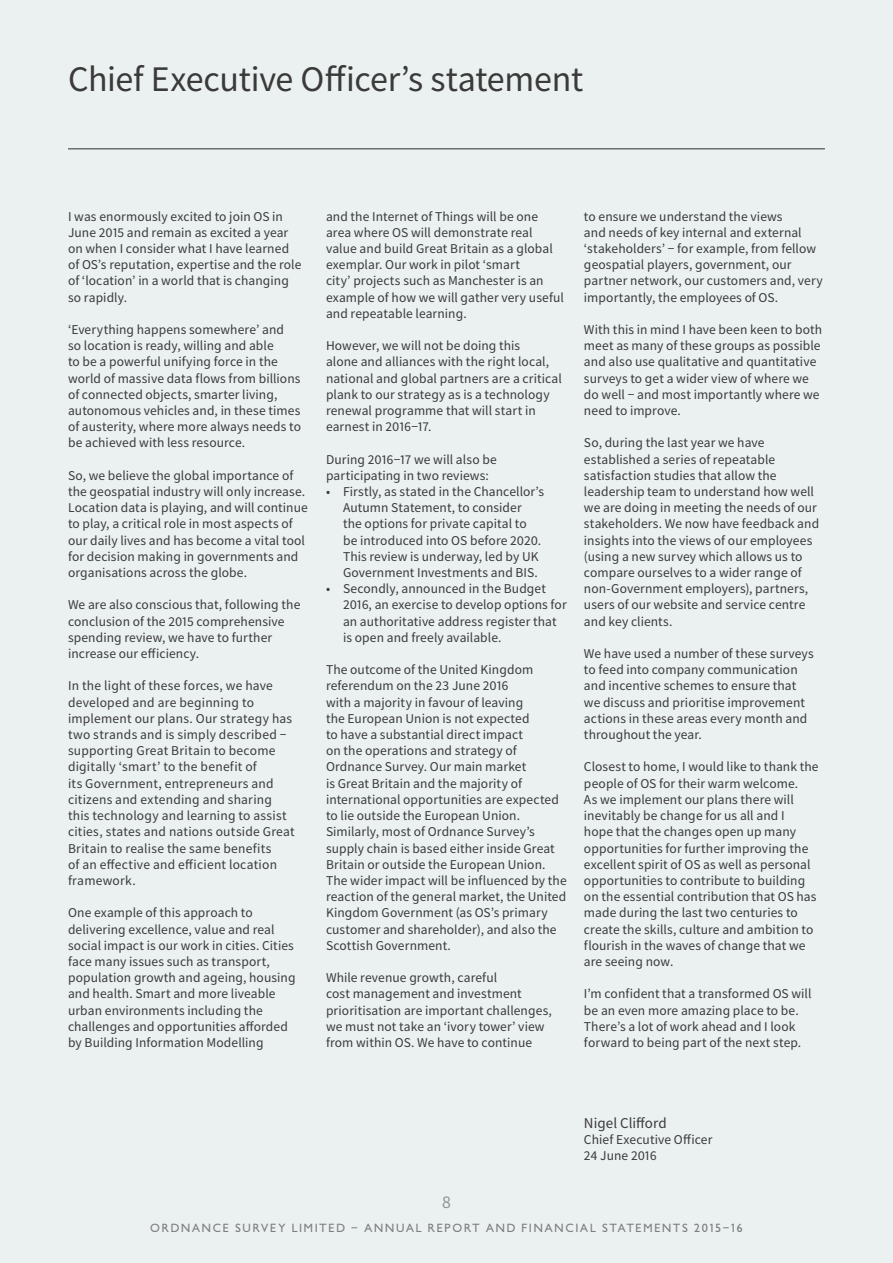
<style>
.page{position:relative;width:893px;height:1263px;background:#ebf0f1}
.page>*{position:absolute;margin:0;border:0;box-sizing:border-box;transform-origin:0 0}
.t1{font:36px "Source Sans Pro";letter-spacing:-.01em;color:#3a3a39}
.t2{font:18px "Source Sans Pro";color:#939494}
.Subhead_4{font:15px "Source Sans Pro";color:#3a3a39}
.Accounts_left{font:13.5px/16.2px "Source Sans Pro";letter-spacing:.01em;color:#3a3a39}
.Accounts_bullets_1{font:13.5px/16.2px "Source Sans Pro";letter-spacing:.005em;color:#3a3a39}
.t3{font:12px "OS Gill Sans";letter-spacing:.13em;color:#7f7f7f}
</style>
<div class="page">
<hr style="left:68px;top:148px;width:757px;height:1px;background:#3a3a39">
<h2 class="t1" style="left:68px;top:56px;width:517px">Chief Executive Officer’s statement</h2>
<p class="Accounts_left" style="left:68px;top:208px;width:235px">I was enormously excited to join OS in June 2015 and remain as excited a year on when I consider what I have learned of OS’s reputation, expertise and the role of ‘location’ in a world that is changing so rapidly.</p>
<p class="Accounts_left" style="left:68px;top:321px;width:234px">‘Everything happens somewhere’ and<br>so location is ready, willing and able<br>to be a powerful unifying force in the world of massive data flows from billions of connected objects, smarter living, autonomous vehicles and, in these times of austerity, where more always needs to be achieved with less resource.</p>
<p class="Accounts_left" style="left:68px;top:467px;width:241px">So, we believe the global importance of the geospatial industry will only increase.<br>Location data is playing, and will continue to play, a critical role in most aspects of our daily lives and has become a vital tool for decision making in governments and organisations across the globe.</p>
<p class="Accounts_left" style="left:68px;top:597px;width:234px">We are also conscious that, following the conclusion of the 2015 comprehensive spending review, we have to further increase our efficiency.</p>
<p class="Accounts_left" style="left:68px;top:678px;width:228px">In the light of these forces, we have developed and are beginning to implement our plans. Our strategy has two strands and is simply described − supporting Great Britain to become digitally ‘smart’ to the benefit of<br>its Government, entrepreneurs and citizens and extending and sharing this technology and learning to assist cities, states and nations outside Great Britain to realise the same benefits<br>of an effective and efficient location framework.</p>
<p class="Accounts_left" style="left:68px;top:905px;width:229px">One example of this approach to delivering excellence, value and real social impact is our work in cities. Cities face many issues such as transport, population growth and ageing, housing and health. Smart and more liveable urban environments including the challenges and opportunities afforded by Building Information Modelling</p>
<p class="Accounts_left" style="left:326px;top:208px;width:239px">and the Internet of Things will be one area where OS will demonstrate real value and build Great Britain as a global exemplar. Our work in pilot ‘smart<br>city’ projects such as Manchester is an example of how we will gather very useful and repeatable learning.</p>
<p class="Accounts_left" style="left:326px;top:338px;width:237px">However, we will not be doing this<br>alone and alliances with the right local, national and global partners are a critical plank to our strategy as is a technology renewal programme that will start in earnest in 2016−17.</p>
<p class="Accounts_left" style="left:326px;top:451px;width:172px">During 2016−17 we will also be participating in two reviews:</p>
<p class="Accounts_bullets_1" style="left:343px;top:483px;width:203px;text-indent:-17px">• Firstly, as stated in the Chancellor’s Autumn Statement, to consider<br>the options for private capital to be introduced into OS before 2020.<br>This review is underway, led by UK Government Investments and BIS.</p>
<p class="Accounts_bullets_1" style="left:343px;top:581px;width:225px;text-indent:-17px">• Secondly, announced in the Budget 2016, an exercise to develop options for an authoritative address register that is open and freely available.</p>
<p class="Accounts_left" style="left:326px;top:662px;width:242px">The outcome of the United Kingdom referendum on the 23 June 2016<br>with a majority in favour of leaving<br>the European Union is not expected<br>to have a substantial direct impact<br>on the operations and strategy of Ordnance Survey. Our main market<br>is Great Britain and the majority of international opportunities are expected to lie outside the European Union.<br>Similarly, most of Ordnance Survey’s supply chain is based either inside Great Britain or outside the European Union.<br>The wider impact will be influenced by the reaction of the general market, the United Kingdom Government (as OS’s primary customer and shareholder), and also the Scottish Government.</p>
<p class="Accounts_left" style="left:326px;top:969px;width:227px">While revenue growth, careful<br>cost management and investment prioritisation are important challenges, we must not take an ‘ivory tower’ view from within OS. We have to continue</p>
<p class="Accounts_left" style="left:584px;top:208px;width:240px">to ensure we understand the views<br>and needs of key internal and external ‘stakeholders’ − for example, from fellow geospatial players, government, our partner network, our customers and, very importantly, the employees of OS.</p>
<p class="Accounts_left" style="left:584px;top:321px;width:240px">With this in mind I have been keen to both meet as many of these groups as possible and also use qualitative and quantitative surveys to get a wider view of where we do well − and most importantly where we need to improve.</p>
<p class="Accounts_left" style="left:584px;top:435px;width:237px">So, during the last year we have established a series of repeatable satisfaction studies that allow the leadership team to understand how well we are doing in meeting the needs of our stakeholders. We now have feedback and insights into the views of our employees (using a new survey which allows us to compare ourselves to a wider range of non‑Government employers), partners, users of our website and service centre and key clients.</p>
<p class="Accounts_left" style="left:584px;top:645px;width:231px">We have used a number of these surveys to feed into company communication and incentive schemes to ensure that we discuss and prioritise improvement actions in these areas every month and throughout the year.</p>
<p class="Accounts_left" style="left:584px;top:759px;width:236px">Closest to home, I would like to thank the people of OS for their warm welcome.<br>As we implement our plans there will inevitably be change for us all and I<br>hope that the changes open up many opportunities for further improving the excellent spirit of OS as well as personal opportunities to contribute to building on the essential contribution that OS has made during the last two centuries to create the skills, culture and ambition to flourish in the waves of change that we are seeing now.</p>
<p class="Accounts_left" style="left:584px;top:986px;width:229px">I’m confident that a transformed OS will be an even more amazing place to be.<br>There’s a lot of work ahead and I look forward to being part of the next step.</p>
<p class="Subhead_4" style="left:584px;top:1113px;width:84px">Nigel Clifford</p>
<p class="Accounts_left" style="left:584px;top:1131px;width:130px">Chief Executive Officer</p>
<p class="Accounts_left" style="left:584px;top:1148px;width:74px">24 June 2016</p>
<h2 class="t2" style="left:442px;top:1191px;width:11px">8</h2>
<p class="t3" style="left:150px;top:1221px;width:594px">ORDNANCE SURVEY LIMITED − ANNUAL REPORT AND FINANCIAL STATEMENTS 2015−16</p>
</div>
